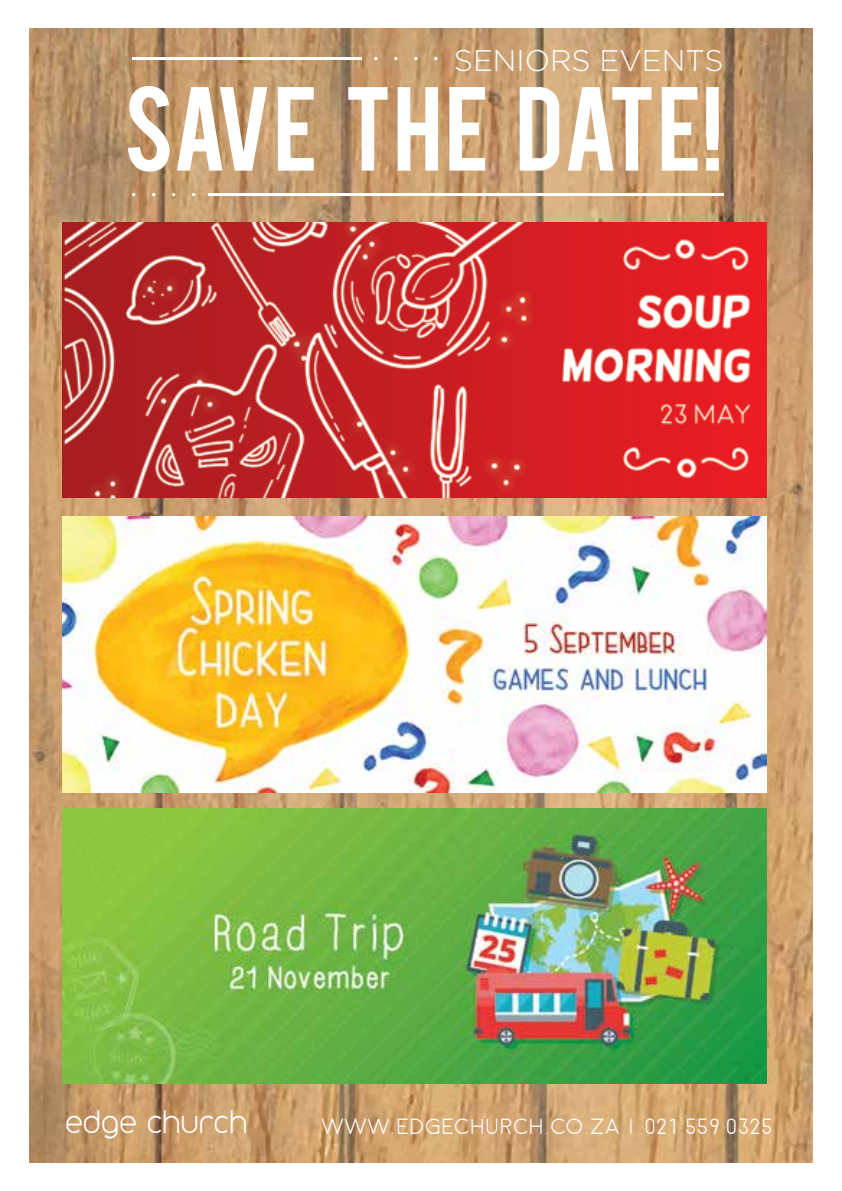
<style>
.page{position:relative;width:842px;height:1191px;background:#fff}
.page>*{position:absolute;margin:0;border:0;box-sizing:border-box;transform-origin:0 0}
.t1{font:93.8px "Bebas";letter-spacing:.01em;color:#fff}
.t2{font:300 29.8px "Gotham";color:#fff}
.t3{font:27px "Y2 K Neophyte";letter-spacing:.05em;color:#fff}
.t4{font:300 22px "Moon";color:#fff}
</style>
<div class="page">
<img style="left:29px;top:29px;width:784px;height:1133px">
<hr style="left:132px;top:57px;width:229px;height:2px;background:#fff">
<hr style="left:208px;top:193px;width:516px;height:2px;background:#fff">
<img style="left:62px;top:808px;width:704px;height:275px">
<img style="left:62px;top:223px;width:704px;height:275px">
<img style="left:62px;top:517px;width:704px;height:275px">
<h2 class="t2" style="left:454px;top:44px;width:271px">SENIORS EVENTS</h2>
<h1 class="t1" style="left:124px;top:61px;width:601px">SAVE THE DATE!</h1>
<p class="t3" style="left:66px;top:1103px;width:182px">edge church</p>
<p class="t4" style="left:321px;top:1115px;width:453px">WWW.EDGECHURCH.CO.ZA | 021 559 0325</p>
</div>
